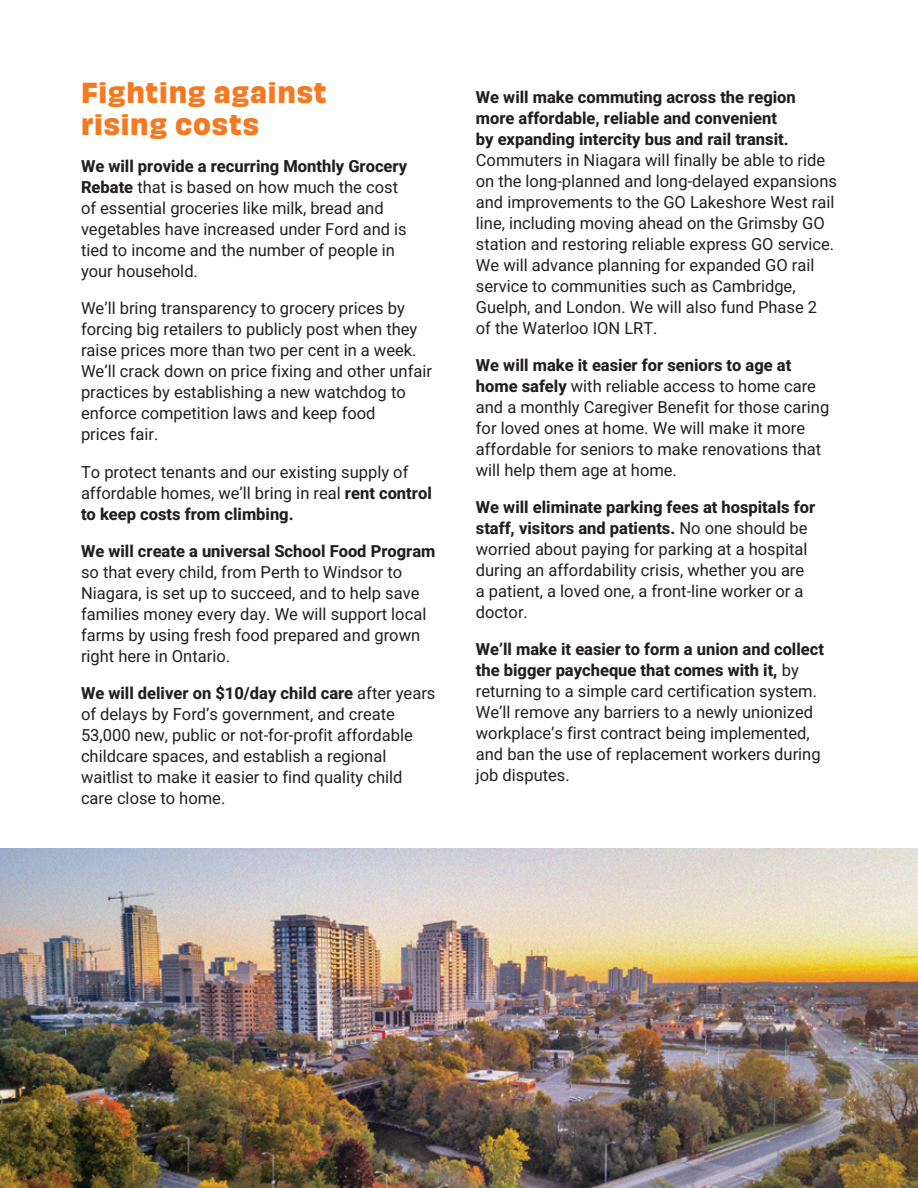
<style>
.page{position:relative;width:918px;height:1188px;background:#fff}
.page>*{position:absolute;margin:0;border:0;box-sizing:border-box;transform-origin:0 0}
.t1{font:27px/32.4px "Obviously Var Comp Th";letter-spacing:.03em;color:#f47921}
.t2{font:16.5px/21px "Roboto";color:#231f20}
.t3{font:800 16.5px/21px "Roboto";color:#231f20}
.s1{font-weight:800}
</style>
<div class="page">
<img style="left:0;top:849px;width:918px;height:339px">
<h1 class="t1" style="left:81px;top:77px;width:247px">Fighting against rising costs</h1>
<p class="t2" style="left:81px;top:155px;width:328px"><span class="s1">We will provide a recurring Monthly Grocery Rebate</span> that is based on how much the cost of essential groceries like milk, bread and vegetables have increased under Ford and is tied to income and the number of people in your household.</p>
<p class="t2" style="left:81px;top:297px;width:353px">We l l’ bring transparency to grocery prices by forcing big retailers to publicly post when they raise prices more than two per cent in a week.<br>We l l’ crack down on price fixing and other unfair practices by establishing a new watchdog to enforce competition laws and keep food<br>prices fair.</p>
<p class="t2" style="left:81px;top:461px;width:352px">To protect tenants and our existing supply of affordable homes, we l l’ bring in real <span class="s1">rent control to keep costs from climbing.</span></p>
<p class="t3" style="left:81px;top:540px;width:356px">We will create a universal School Food Program</p>
<p class="t2" style="left:81px;top:561px;width:347px">so that every child, from Perth to Windsor to Niagara is, set up to succeed, and to help save families money every day. We will support local farms by using fresh food prepared and grown right here in Ontario.</p>
<p class="t2" style="left:81px;top:682px;width:356px"><span class="s1">We will deliver on $10/day child care</span> after years of delays by Ford s’ government, and create 53,000 new, public or not-for-profit affordable childcare spaces, and establish a regional waitlist to make it easier to find quality child care close to home.</p>
<p class="t3" style="left:476px;top:86px;width:322px">We will make commuting across the region more affordable, reliable and convenient by expanding intercity bus and rail transit.</p>
<p class="t2" style="left:476px;top:149px;width:363px">Commuters in Niagara will finally be able to ride on the long-planned and long-delayed expansions and improvements to the GO Lakeshore West rail line, including moving ahead on the Grimsby GO station and restoring reliable express GO service.<br>We will advance planning for expanded GO rail service to communities such as Cambridge, Guelph, and London. We will also fund Phase 2<br>of the Waterloo ION LRT.</p>
<p class="t2" style="left:476px;top:354px;width:355px"><span class="s1">We will make it easier for seniors to age at home safely</span> with reliable access to home care and a monthly Caregiver Benefit for those caring for loved ones at home. We will make it more affordable for seniors to make renovations that will help them age at home.</p>
<p class="t2" style="left:476px;top:496px;width:341px"><span class="s1">We will eliminate parking fees at hospitals for staff, visitors and patients.</span> No one should be worried about paying for parking at a hospital during an affordability crisis, whether you are a patient a, loved one a, front-line worker or a doctor.</p>
<p class="t2" style="left:476px;top:638px;width:350px"><span class="s1">We l l’ make it easier to form a union and collect the bigger paycheque that comes with it,</span> by returning to a simple card certification system.<br>We l l’ remove any barriers to a newly unionized workplace s’ first contract being implemented, and ban the use of replacement workers during job disputes.</p>
</div>
